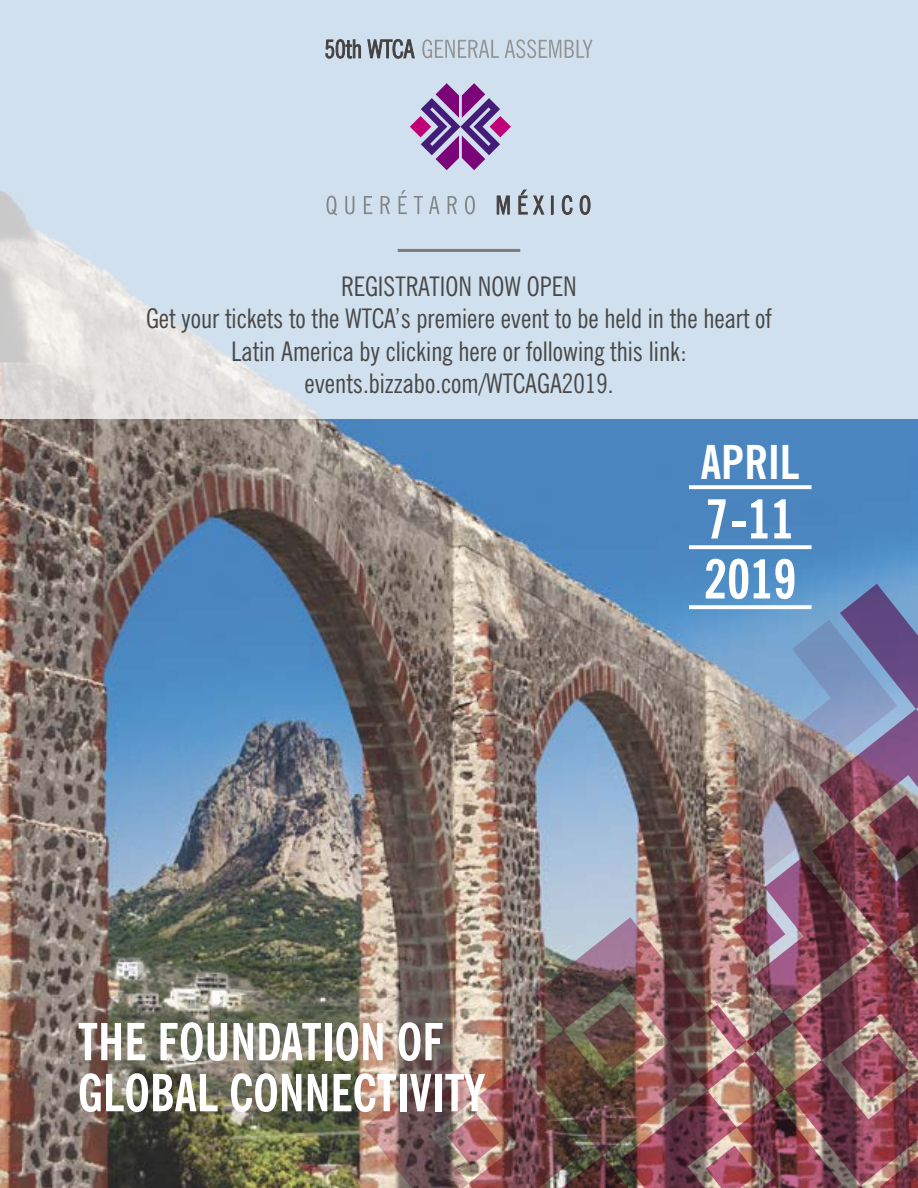
<style>
.page{position:relative;width:918px;height:1188px;background:#fff}
.page>*{position:absolute;margin:0;border:0;box-sizing:border-box;transform-origin:0 0}
.t1{font:700 condensed 54px/60px "News Gothic BT";color:#fff}
.t2{font:700 condensed 51px/51px "News Gothic BT";color:#fff}
.t3{font:700 condensed 46.65px "News Gothic BT";color:#fff}
.t4{font:condensed 27px/32.4px "News Gothic BT";color:#484848;text-align:center}
</style>
<div class="page">
<img style="left:0;top:418px;width:918px;height:770px">
<svg style="left:0;top:0;width:918px;height:418px;background:#d2e0ec"></svg>
<svg style="left:325px;top:39px;width:36px;height:20px"></svg>
<svg style="left:327px;top:196px;width:10px;height:20px"></svg>
<svg style="left:345px;top:196px;width:9px;height:18px"></svg>
<svg style="left:364px;top:196px;width:8px;height:18px"></svg>
<svg style="left:381px;top:196px;width:9px;height:18px"></svg>
<svg style="left:399px;top:190px;width:8px;height:24px"></svg>
<svg style="left:414px;top:196px;width:9px;height:18px"></svg>
<svg style="left:429px;top:196px;width:10px;height:18px"></svg>
<svg style="left:448px;top:196px;width:9px;height:18px"></svg>
<svg style="left:465px;top:196px;width:10px;height:18px"></svg>
<svg style="left:496px;top:190px;width:14px;height:26px"></svg>
<svg style="left:518px;top:189px;width:27px;height:26px"></svg>
<div style="left:551px;top:196px;width:3px;height:18px;border:1px solid #454242"></div>
<svg style="left:561px;top:195px;width:12px;height:20px"></svg>
<svg style="left:579px;top:195px;width:12px;height:20px"></svg>
<svg style="left:367px;top:39px;width:226px;height:131px;background:#bfbfd9"></svg>
<img style="left:363px;top:584px;width:555px;height:604px">
<svg style="left:689px;top:485px;width:123px;height:4px"></svg>
<svg style="left:689px;top:545px;width:123px;height:4px"></svg>
<svg style="left:689px;top:605px;width:123px;height:4px"></svg>
<hr style="left:398px;top:249px;width:122px;height:3px;background:#7c7c7c">
<p class="t4" style="left:146px;top:270px;width:627px">REGISTRATION NOW OPEN<br>Get your tickets to the WTCA’s premiere event to be held in the heart of Latin America by clicking here or following this link: events.bizzabo.com/WTCAGA2019.</p>
<h2 class="t2" style="left:78px;top:1016px;width:408px">THE FOUNDATION OF<br>GLOBAL CONNECTIVITY</h2>
<h3 class="t3" style="left:701px;top:433px;width:100px">APRIL</h3>
<h1 class="t1" style="left:704px;top:489px;width:95px">7-11<br>2019</h1>
</div>
